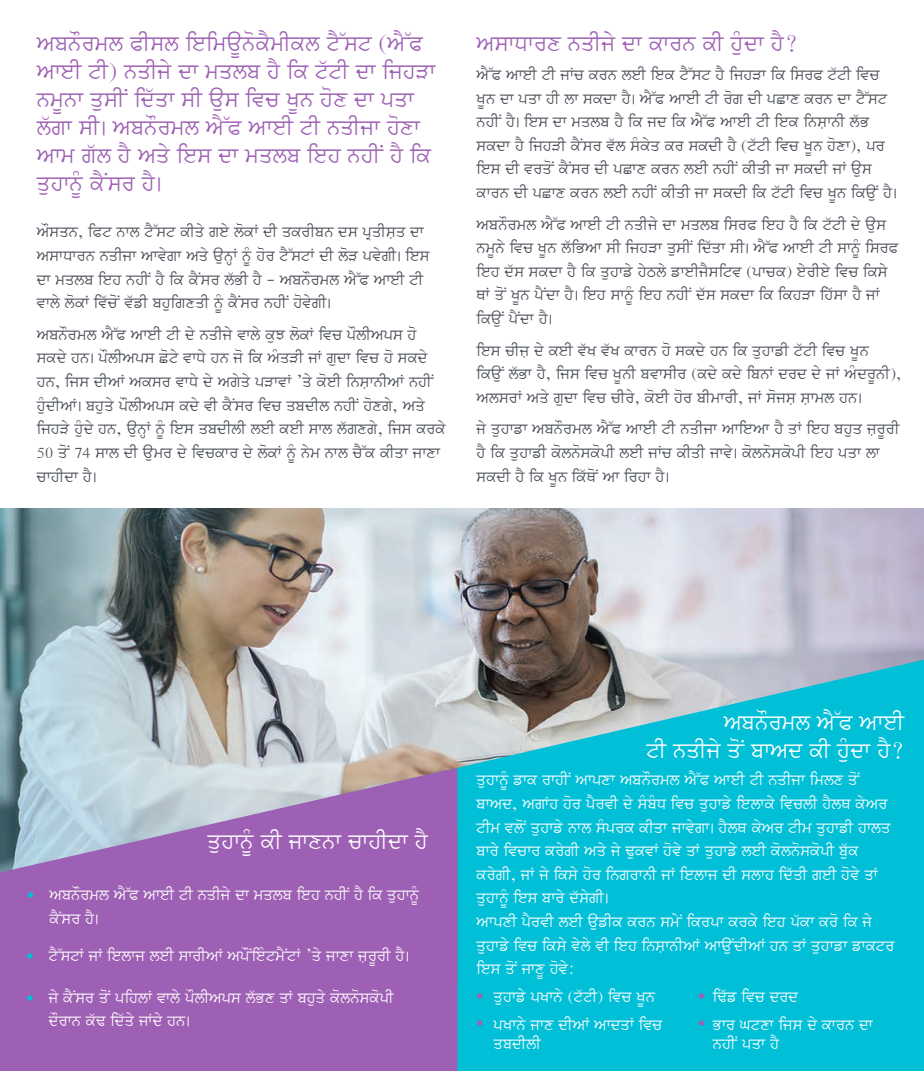
<style>
.page{position:relative;width:924px;height:1071px;background:#fff}
.page>*{position:absolute;margin:0;border:0;box-sizing:border-box;transform-origin:0 0}
.t1{font:22.75px/28px "Samtol";color:#9e60b4}
.t2{font:22.75px/28px "Samtol";color:#fff;text-align:right}
.t3{font:17.15px/26.9px "Museo Sans 500";color:#9e60b4}
.t4{font:17.15px "Museo Sans 500";color:#00bfd7}
.t5{font:15.75px/23.6px "Samtol";color:#464b54}
.t6{font:15.75px/23.6px "Samtol";color:#fff}
.s1{font-family:"Museo Sans 500";font-size:17.15px;color:#9e60b4}
</style>
<div class="page">
<img style="left:0;top:508px;width:923px;height:152px">
<svg style="left:0;top:660px;width:923px;height:239px;background:#54bdcb"></svg>
<div style="left:0;top:899px;width:923px;height:172px;background:#00bfd7"></div>
<div style="left:0;top:984px;width:457px;height:87px;background:#9e60b4"></div>
<svg style="left:0;top:768px;width:457px;height:216px;background:#a479ba"></svg>
<h1 class="t1" style="left:37px;top:30px;width:400px">ABNORML PISL IEIMAUNOKYMIKL TYWST (AYWP AFEI TI) NQIJY DF MQLB HYIK TWTI DF IJHVF NMUNF QUSIN IDWQF SI AUS IVC KUN HOX DF PQF LWGF SI[ ABNORML AYWP AFEI TI NQIJF HOXF AFM GWL HYAQY IES DF MQLB IEH NHIN HYIK QUHFNUM KYNSR HY[</h1>
<p class="t5" style="left:37px;top:221px;width:394px">AOSQN, IPT NFL TYWST KIQY GEY LOKF DI QKRIBN DS PRQISLQ DF ASFDFRN NQIJF AFVYGF AQY AUNHF NUM HOR TYWSTF DI LOV PVYGI[ IES DF MQLB IEH NHIN HYIK KYNSR LWBI HY– ABNORML AYWP AFEI TI VFLY LOKF IVWCON VWZI BHUIGXQI NUM KYNSR NHIN HOVYGI[</p>
<p class="t5" style="left:37px;top:323px;width:410px">ABNORML AYWP AFEI TI DY NQIJY VFLY KUJ LOKF IVC POLIAPS HO SKDY HN[ POLIAPS COTY VFDY HN JO IK AMQVI JF GUDF IVC HO SKDY HN, IJS DIAF AKSR VFDY DY AGYQY PVFVF `QY KOEI INSLFNIAF NHIN HUMDIAF[ BHUQY POLIAPS KDY VI KYNSR IVC QBDIL NHIN HOXGY, AQY IJHVY HUMDY HN, AUNHF NUM IES QBDILI LEI KEI SFL LWGXGY, IJS KRKY 50 QON 74 SFL DI AUMR DY IVCKFR DY LOKF NUM NYM NFL CYWK KIQF JFXF CFHIDF HY[</p>
<h1 class="t1" style="left:476px;top:30px;width:322px">ASFDFRX NQIJY DF KFRN KI HUMDF HY?</h1>
<p class="t5" style="left:476px;top:64px;width:425px">AYWP AFEI TI JFC KRN LEI IEK TYWST HYIJHVF IK ISRP TWTI IVC KUN DF PQF HI LF SKDF HY[ AYWP AFEI TI ROG DI PCFX KRN DF TYWST NHIN HY[ IES DF MQLB HYIK JD IK AYWP AFEI TI IEK INSLFNI LWB SKDF HYIJHVI KYNSR VWL SMKYQ KR SKDI HY(TWTI IVC KUN HOXF), PR IES DI VRQON KYNSR DI PCFX KRN LEI NHIN KIQI JF SKDI JF AUS KFRN DI PCFX KRN LEI NHIN KIQI JF SKDI IK TWTI IVC KUN IKAUN HY[</p>
<p class="t5" style="left:476px;top:213px;width:423px">ABNORML AYWP AFEI TI NQIJY DF MQLB ISRP IEH HYIK TWTI DY AUS NMUNY IVC KUN LWIBAF SI IJHVF QUSIN IDWQF SI[ AYWP AFEI TI SFNUM ISRP IEH DWS SKDF HYIK QUHFZY HYTLY ZFEIJYSITV (PFCK) EYRIEY IVC IKSY QF QON KUN PYNDF HY[ IEH SFNUM IEH NHIN DWS SKDF IK IKHVF IHWSF HYJF IKAUN PYNDF HY[</p>
<p class="t5" style="left:476px;top:339px;width:426px">IES CIJL DY KEI VWK VWK KFRN HO SKDY HN IK QUHFZI TWTI IVC KUN<br>IKAUN LWBF HY, IJS IVC KUNI BVFSIR (KDY KDY IBNF DRD DY JF AMDRUNI),<br>ALSRF AQY GUDF IVC CIRY, KOEI HOR BIMFRI, JF SOJSL SLFML HN[</p>
<p class="t5" style="left:476px;top:418px;width:424px">JY QUHFZF ABNORML AYWP AFEI TI NQIJF AFIEAF HYQF IEH BHUQ JLRURI<br>HYIK QUHFZI KOLNOSKOPI LEI JFC KIQI JFVY[ KOLNOSKOPI IEH PQF LF<br>SKDI HYIK KUN IKWQON AF IRHF HY[</p>
<p class="t4" style="left:27px;top:885px;width:9px">•</p>
<p class="t4" style="left:27px;top:946px;width:9px">•</p>
<p class="t4" style="left:27px;top:987px;width:9px">•</p>
<h1 class="t2" style="left:207px;top:828px;width:234px">QUHFNUM KI JFXNF CFHIDF HY</h1>
<p class="t6" style="left:49px;top:884px;width:371px">ABNORML AYWP AFEI TI NQIJY DF MQLB IEH NHIN HYIK QUHFNUM<br>KYNSR HY[</p>
<p class="t6" style="left:49px;top:945px;width:365px">TYWSTF JF IELFJ LEI SFRIAF APONIEMTMYNTF `QY JFXF JLRURI HY[</p>
<p class="t6" style="left:49px;top:986px;width:346px">JY KYNSR QON PIHLF VFLY POLIAPS LWBX QF BHUQY KOLNOSKOPI<br>DORFN KWZ IDWQY JFDY HN[</p>
<h1 class="t2" style="left:646px;top:709px;width:259px">ABNORML AYWP AFEI<br>TI NQIJY QON BFAD KI HUMDF HY?</h1>
<p class="t6" style="left:476px;top:769px;width:419px">QUHFNUM ZFK RFHIN AFPXF ABNORML AYWP AFEI TI NQIJF IMLX QON BFAD, AGFH HOR PYRVI DY SMBMD IVC QUHFZY IELFKY IVCLI HYLQ KYAR TIM VLON QUHFZY NFL SMPRK KIQF JFVYGF[ HYLQ KYAR TIM QUHFZI HFLQ BFRY IVCFR KRYGI AQY JY ZUKVF HOVY QF QUHFZY LEI KOLNOSKOPI BWUK KRYGI, JF JY IKSY HOR INGRFNI JF IELFJ DI SLFH IDWQI GEI HOVY QF QUHFNUM IES BFRY DWSYGI[<br>AFPXI PYRVI LEI AUZIK KRN SMYN IKRPF KRKY IEH PWKF KRO IK JY QUHFZY IVC IKSY VYLY VI IEH INSLFNIAF AFAUNDIAF HN QF QUHFZF ZFKTR IES QON JFXU HOVY:</p>
<p class="t6" style="left:493px;top:983px;width:170px;line-height:28px">QUHFZY PKFNY (TWTI) IVC KUN<br>PKFNY JFX DIAF AFDQF IVC</p>
<p class="t6" style="left:493px;top:1032px;width:49px">QBDILI</p>
<p class="t3" style="left:476px;top:982px;width:9px">• •</p>
<p class="t6" style="left:698px;top:986px;width:102px"><span class="s1">•</span> IZWZ IVC DRD</p>
<p class="t6" style="left:712px;top:1016px;width:161px;line-height:18.9px">BFR GTXF IJS DY KFRN DF<br>NHIN PQF HY</p>
<p class="t3" style="left:698px;top:1009px;width:9px">•</p>
</div>
